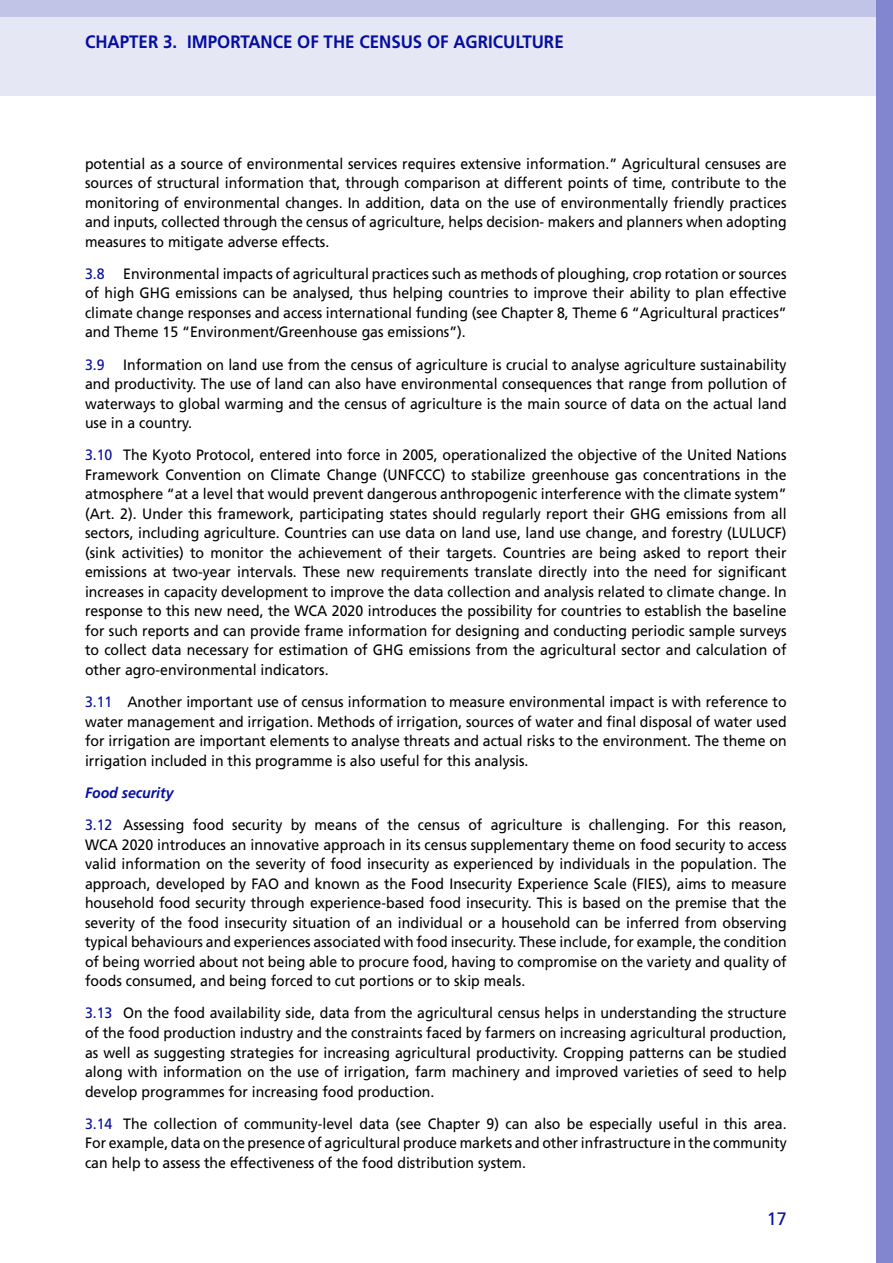
<style>
.page{position:relative;width:893px;height:1263px;background:#fff}
.page>*{position:absolute;margin:0;border:0;box-sizing:border-box;transform-origin:0 0}
.t1{font:700 18px "Frutiger LT Std";color:#060e9f;scale:.94 1}
.t2{font:18px "Frutiger LT Std";color:#060e9f}
.TL_Testo{font:15px/19.5px "Frutiger LT Std";color:#000;text-align:justify;scale:.94 1}
.P1_Title_1_1_1{font:italic 700 15px "Frutiger LT Std";color:#060e9f;scale:.94 1}
.s1{color:#060e9f}
</style>
<div class="page">
<div style="left:0;top:0;width:893px;height:17px;background:#c1c3e7"></div>
<div style="left:0;top:17px;width:893px;height:79px;background:#e6e7f5"></div>
<div style="left:876px;top:0;width:17px;height:1263px;background:#8286cf"></div>
<p class="t1" style="left:85px;top:31px;width:511px">CHAPTER 3. IMPORTANCE OF THE CENSUS OF AGRICULTURE</p>
<p class="TL_Testo" style="left:85px;top:154px;width:748px">potential as a source of environmental services requires extensive information.” Agricultural censuses are sources of structural information that, through comparison at different points of time, contribute to the monitoring of environmental changes. In addition, data on the use of environmentally friendly practices and inputs, collected through the census of agriculture, helps decision- makers and planners when adopting measures to mitigate adverse effects.</p>
<p class="TL_Testo" style="left:85px;top:264px;width:748px"><span class="s1">3.8</span> Environmental impacts of agricultural practices such as methods of ploughing, crop rotation or sources of high GHG emissions can be analysed, thus helping countries to improve their ability to plan effective climate change responses and access international funding (see Chapter 8, Theme 6 “Agricultural practices” and Theme 15 “Environment/Greenhouse gas emissions”).</p>
<p class="TL_Testo" style="left:85px;top:355px;width:748px"><span class="s1">3.9</span> Information on land use from the census of agriculture is crucial to analyse agriculture sustainability and productivity. The use of land can also have environmental consequences that range from pollution of waterways to global warming and the census of agriculture is the main source of data on the actual land use in a country.</p>
<p class="TL_Testo" style="left:85px;top:445px;width:748px"><span class="s1">3.10</span> The Kyoto Protocol, entered into force in 2005, operationalized the objective of the United Nations Framework Convention on Climate Change (UNFCCC) to stabilize greenhouse gas concentrations in the atmosphere “at a level that would prevent dangerous anthropogenic interference with the climate system” (Art. 2). Under this framework, participating states should regularly report their GHG emissions from all sectors, including agriculture. Countries can use data on land use, land use change, and forestry (LULUCF) (sink activities) to monitor the achievement of their targets. Countries are being asked to report their emissions at two-year intervals. These new requirements translate directly into the need for significant increases in capacity development to improve the data collection and analysis related to climate change. In response to this new need, the WCA 2020 introduces the possibility for countries to establish the baseline for such reports and can provide frame information for designing and conducting periodic sample surveys to collect data necessary for estimation of GHG emissions from the agricultural sector and calculation of other agro-environmental indicators.</p>
<p class="TL_Testo" style="left:85px;top:692px;width:748px"><span class="s1">3.11</span> Another important use of census information to measure environmental impact is with reference to water management and irrigation. Methods of irrigation, sources of water and final disposal of water used for irrigation are important elements to analyse threats and actual risks to the environment. The theme on irrigation included in this programme is also useful for this analysis.</p>
<p class="P1_Title_1_1_1" style="left:85px;top:784px;width:96px">Food security</p>
<p class="TL_Testo" style="left:85px;top:815px;width:748px"><span class="s1">3.12</span> Assessing food security by means of the census of agriculture is challenging. For this reason, WCA 2020 introduces an innovative approach in its census supplementary theme on food security to access valid information on the severity of food insecurity as experienced by individuals in the population. The approach, developed by FAO and known as the Food Insecurity Experience Scale (FIES), aims to measure household food security through experience-based food insecurity. This is based on the premise that the severity of the food insecurity situation of an individual or a household can be inferred from observing typical behaviours and experiences associated with food insecurity. These include, for example, the condition of being worried about not being able to procure food, having to compromise on the variety and quality of foods consumed, and being forced to cut portions or to skip meals.</p>
<p class="TL_Testo" style="left:85px;top:1003px;width:748px"><span class="s1">3.13</span> On the food availability side, data from the agricultural census helps in understanding the structure of the food production industry and the constraints faced by farmers on increasing agricultural production, as well as suggesting strategies for increasing agricultural productivity. Cropping patterns can be studied along with information on the use of irrigation, farm machinery and improved varieties of seed to help develop programmes for increasing food production.</p>
<p class="TL_Testo" style="left:85px;top:1114px;width:748px"><span class="s1">3.14</span> The collection of community-level data (see Chapter 9) can also be especially useful in this area.<br>For example, data on the presence of agricultural produce markets and other infrastructure in the community can help to assess the effectiveness of the food distribution system.</p>
<p class="t2" style="left:767px;top:1208px;width:22px">17</p>
</div>
